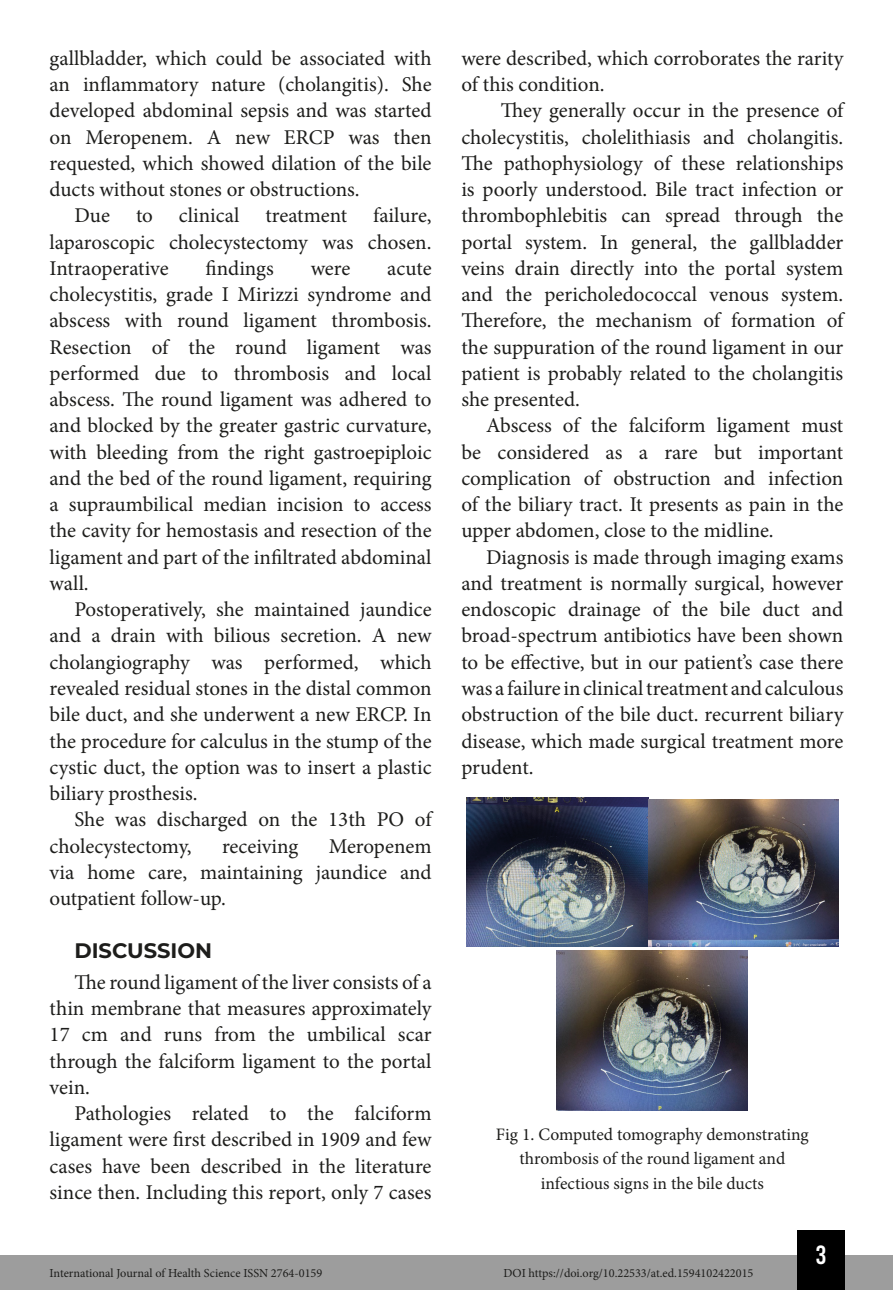
<style>
.page{position:relative;width:893px;height:1290px;background:#fff}
.page>*{position:absolute;margin:0;border:0;box-sizing:border-box;transform-origin:0 0}
.t1{font:26.25px "Bebas Kai";color:#fff}
.t2{font:21px/26.2px "Minion Pro";color:#1d1d1b;text-align:justify}
.t3{font:700 21px "Montserrat";color:#1d1d1b}
.t4{font:17.5px/24.5px "Minion Pro";color:#1d1d1b;text-align:center}
.t5{font:12.25px "Minion Pro";color:#1d1d1b}
</style>
<div class="page">
<div style="left:0;top:1255px;width:893px;height:35px;background:#9d9d9d"></div>
<div style="left:797px;top:1230px;width:48px;height:60px;background:#000"></div>
<img style="left:466px;top:797px;width:183px;height:150px">
<img style="left:649px;top:799px;width:189px;height:148px">
<img style="left:557px;top:950px;width:191px;height:160px">
<p class="t2" style="left:50px;top:45px;width:383px">gallbladder, which could be associated with an inflammatory nature (cholangitis). She developed abdominal sepsis and was started on Meropenem. A new ERCP was then requested, which showed dilation of the bile ducts without stones or obstructions.</p>
<p class="t2" style="left:50px;top:203px;width:383px;text-indent:25px">Due to clinical treatment failure, laparoscopic cholecystectomy was chosen.<br>Intraoperative</p>
<p class="t2" style="left:206px;top:255px;width:70px">findings</p>
<p class="t2" style="left:311px;top:255px;width:41px">were</p>
<p class="t2" style="left:50px;top:255px;width:384px;text-indent:338px">acute cholecystitis, grade I Mirizzi syndrome and abscess with round ligament thrombosis.<br>Resection of the round ligament was performed due to thrombosis and local abscess. The round ligament was adhered to and blocked by the greater gastric curvature, with bleeding from the right gastroepiploic and the bed of the round ligament, requiring a supraumbilical median incision to access the cavity for hemostasis and resection of the ligament and part of the infiltrated abdominal wall.</p>
<p class="t2" style="left:50px;top:596px;width:384px;text-indent:25px">Postoperatively, she maintained jaundice and a drain with bilious secretion. A new cholangiography was performed, which revealed residual stones in the distal common bile duct, and she underwent a new ERCP. In the procedure for calculus in the stump of the cystic duct, the option was to insert a plastic biliary prosthesis.</p>
<p class="t2" style="left:50px;top:806px;width:383px;text-indent:25px">She was discharged on the 13th PO of cholecystectomy,</p>
<p class="t2" style="left:50px;top:833px;width:384px;text-indent:279px">Meropenem via home care, maintaining jaundice and outpatient follow-up.</p>
<p class="t3" style="left:74px;top:935px;width:139px">DISCUSSION</p>
<p class="t2" style="left:50px;top:969px;width:384px;text-indent:25px">The round ligament of the liver consists of a thin membrane that measures approximately 17 cm and runs from the umbilical scar through the falciform ligament to the portal vein.</p>
<p class="t2" style="left:50px;top:1100px;width:383px;text-indent:25px">Pathologies related to the falciform ligament were first described in 1909 and few cases have been described in the literature since then. Including this report, only 7 cases</p>
<p class="t2" style="left:222px;top:833px;width:78px">receiving</p>
<p class="t2" style="left:461px;top:45px;width:383px">were described, which corroborates the rarity of this condition.</p>
<p class="t2" style="left:461px;top:98px;width:384px;text-indent:39px">They generally occur in the presence of cholecystitis, cholelithiasis and cholangitis.<br>The pathophysiology of these relationships is poorly understood. Bile tract infection or thrombophlebitis can spread through the portal system. In general, the gallbladder veins drain directly into the portal system and the pericholedococcal venous system.<br>Therefore, the mechanism of formation of the suppuration of the round ligament in our patient is probably related to the cholangitis she presented.</p>
<p class="t2" style="left:461px;top:413px;width:384px;text-indent:25px">Abscess of the falciform ligament must be considered as a rare but important complication of obstruction and infection of the biliary tract. It presents as pain in the upper abdomen, close to the midline.</p>
<p class="t2" style="left:461px;top:544px;width:383px;text-indent:25px">Diagnosis is made through imaging exams and treatment is normally surgical, however endoscopic drainage of the bile duct and broad-spectrum antibiotics have been shown to be effective, but in our patient’s case there was a failure in clinical treatment and calculous obstruction of the bile duct. recurrent biliary disease, which made surgical treatment more prudent.</p>
<p class="t4" style="left:496px;top:1122px;width:314px">Fig 1. Computed tomography demonstrating thrombosis of the round ligament and infectious signs in the bile ducts</p>
<p class="t1" style="left:816px;top:1241px;width:12px">3</p>
<p class="t5" style="left:50px;top:1265px;width:274px">International Journal of Health Science ISSN 2764-0159</p>
<p class="t5" style="left:503px;top:1265px;width:252px">DOI https://doi.org/10.22533/at.ed.1594102422015</p>
</div>
